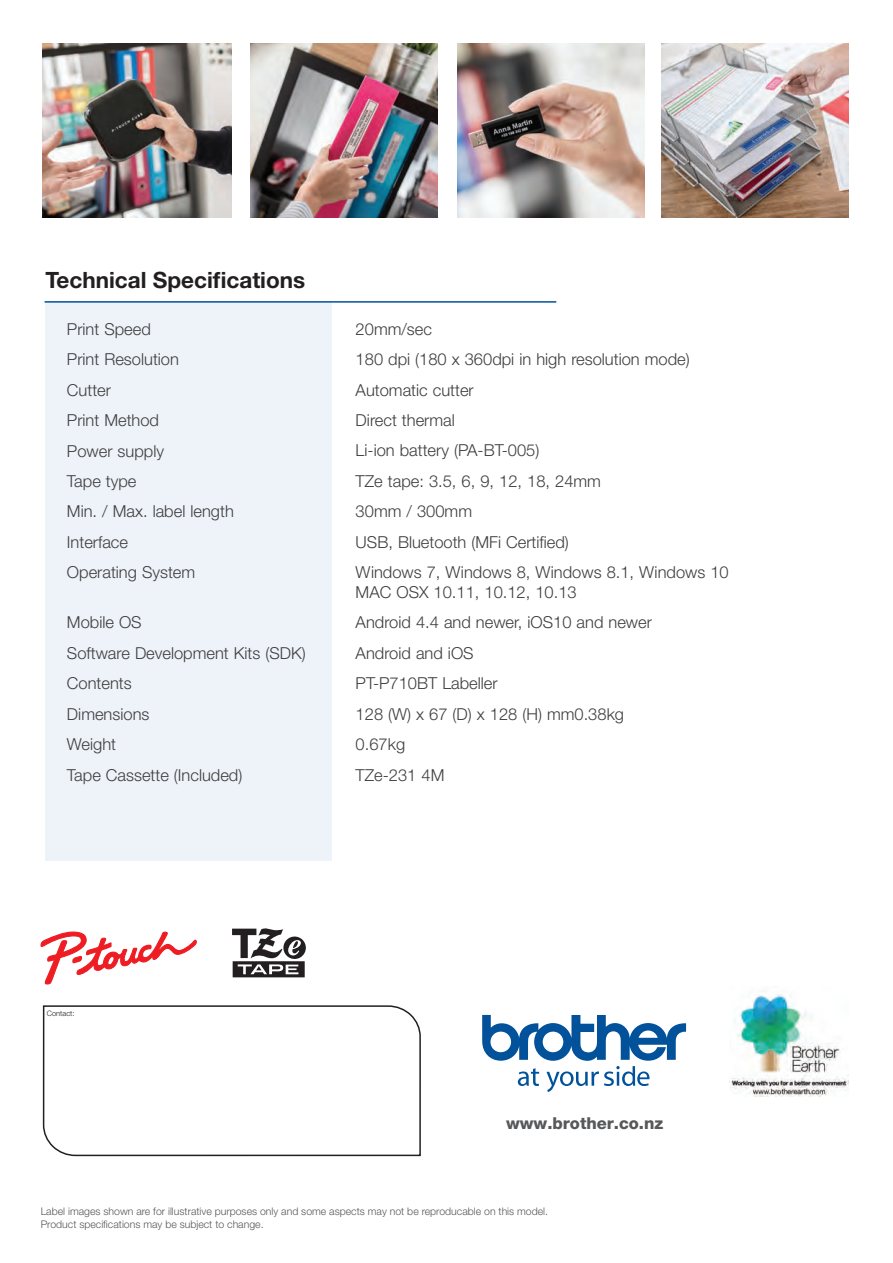
<style>
.page{position:relative;width:893px;height:1263px;background:#fff}
.page>*{position:absolute;margin:0;border:0;box-sizing:border-box;transform-origin:0 0}
.t1{font:700 22.5px "Helvetica Neue LT Std";color:#231f20}
.t2{font:300 16.5px/30.5px "Helvetica Neue LT Std";color:#3e3e3f}
.t3{font:800 16.5px "Helvetica Neue LT Std";color:#57585a}
.t4{font:300 10.5px/12.6px "Helvetica Neue LT Std";color:#57585a}
.t5{font:300 7.5px "Helvetica Neue LT Std";color:#231f20}
</style>
<div class="page">
<div style="left:45px;top:301px;width:287px;height:560px;background:#eef3f9"></div>
<hr style="left:45px;top:301px;width:511px;height:2px;background:#01519b">
<img style="left:43px;top:43px;width:189px;height:174px">
<img style="left:251px;top:43px;width:187px;height:174px">
<img style="left:457px;top:43px;width:187px;height:174px">
<img style="left:661px;top:43px;width:187px;height:174px">
<svg style="left:40px;top:931px;width:157px;height:53px"></svg>
<svg style="left:232px;top:928px;width:74px;height:49px"></svg>
<svg style="left:42px;top:1005px;width:379px;height:151px"></svg>
<img style="left:731px;top:991px;width:117px;height:106px">
<svg style="left:482px;top:1015px;width:205px;height:77px"></svg>
<div style="left:680px;top:1046px;width:18px;height:19px;background:#fff"></div>
<h1 class="t1" style="left:45px;top:267px;width:261px">Technical Specifications</h1>
<p class="t2" style="left:67px;top:313px;width:168px">Print Speed<br>Print Resolution<br>Cutter<br>Print Method<br>Power supply<br>Tape type<br>Min. / Max. label length<br>Interface<br>Operating System</p>
<p class="t2" style="left:67px;top:607px;width:240px">Mobile OS<br>Software Development Kits (SDK)<br>Contents<br>Dimensions<br>Weight<br>Tape Cassette (Included)</p>
<p class="t2" style="left:356px;top:313px;width:375px">20mm/sec<br>180 dpi (180 x 360dpi in high resolution mode)<br>Automatic cutter<br>Direct thermal<br>Li-ion battery (PA-BT-005)<br>TZe tape: 3.5, 6, 9, 12, 18, 24mm<br>30mm / 300mm<br>USB, Bluetooth (MFi Certified)<br>Windows 7, Windows 8, Windows 8.1, Windows 10</p>
<p class="t2" style="left:356px;top:576px;width:298px">MAC OSX 10.11, 10.12, 10.13<br>Android 4.4 and newer, iOS10 and newer<br>Android and iOS<br>PT-P710BT Labeller<br>128 (W) x 67 (D) x 128 (H) mm0.38kg<br>0.67kg<br>TZe-231 4M</p>
<p class="t5" style="left:47px;top:1008px;width:29px">Contact:</p>
<p class="t3" style="left:506px;top:1113px;width:159px">www.brother.co.nz</p>
<p class="t4" style="left:41px;top:1205px;width:509px">Label images shown are for illustrative purposes only and some aspects may not be reproducable on this model.<br>Product specifications may be subject to change.</p>
</div>
